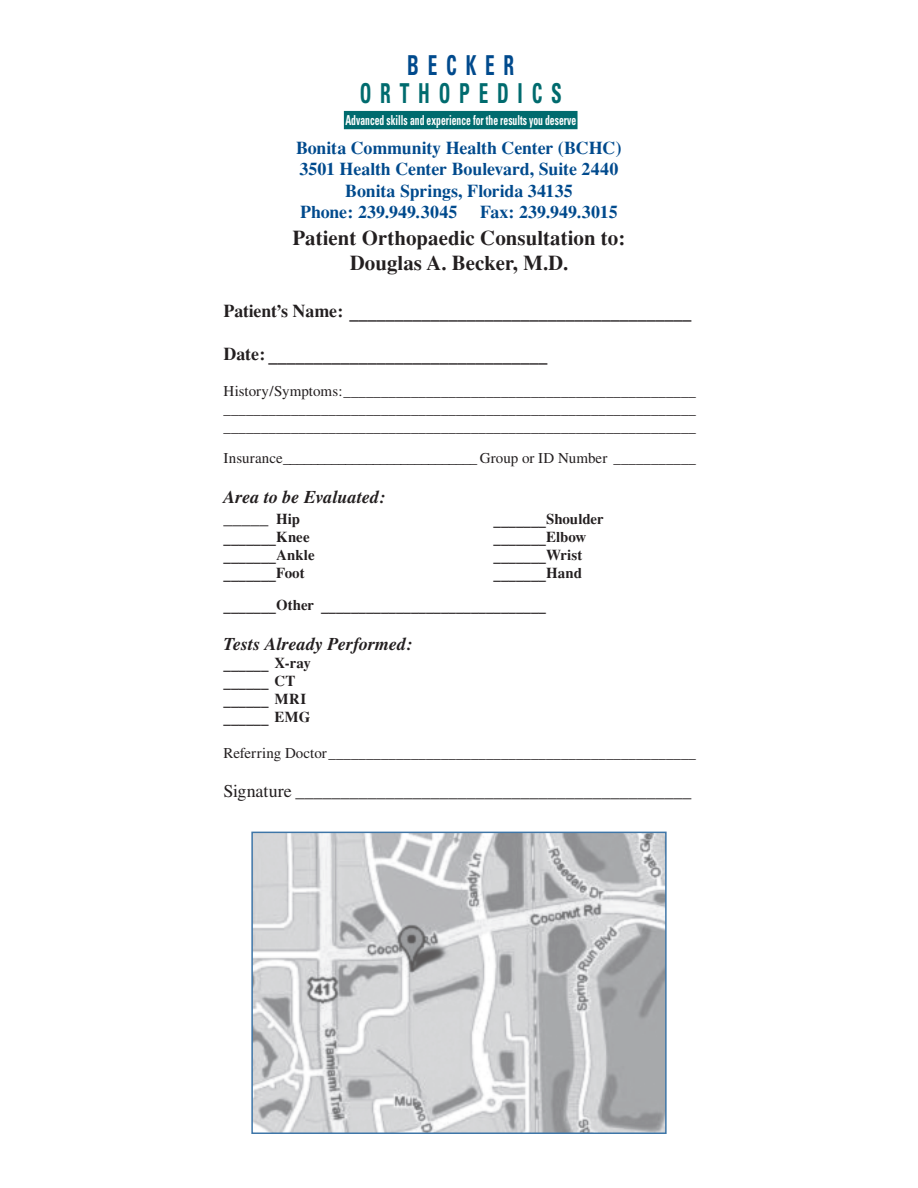
<style>
.page{position:relative;width:918px;height:1188px;background:#fff}
.page>*{position:absolute;margin:0;border:0;box-sizing:border-box;transform-origin:0 0}
.t1{font:700 condensed 27.45px "Univers";letter-spacing:.455em;color:#006b6e;scale:.7 1}
.t2{font:700 condensed 27.45px "Univers";letter-spacing:.455em;color:#004a8d;scale:.7 1}
.t3{font:700 21px/25.2px "Times";color:#231f20;text-align:center}
.t4{font:700 18px "Times";letter-spacing:-.005em;color:#004a8d}
.t5{font:700 18px "Times";letter-spacing:-.01em;color:#231f20}
.t6{font:18px "Times";letter-spacing:-.005em;color:#231f20}
.t7{font:italic 700 18px/21.6px "Times";letter-spacing:.005em;color:#231f20}
.t8{font:15px/18px "Times";color:#231f20;text-align:justify}
.t9{font:700 15px/18px "Times";color:#231f20}
.t10{font:700 condensed 13.8px "Univers";color:#fff;scale:.7 1}
.s1{font-weight:400;font-style:normal}
.s2{font-style:normal;font-size:15px}
</style>
<div class="page">
<div style="left:345px;top:112px;width:232px;height:17px;background:#006b6e"></div>
<div style="left:344px;top:111px;width:234px;height:18px;border:1px solid #006b6e"></div>
<img style="left:254px;top:835px;width:410px;height:296px">
<h1 class="t2" style="left:407px;top:48px;width:154px">BECKER</h1>
<h1 class="t1" style="left:360px;top:77px;width:290px">ORTHOPEDICS</h1>
<p class="t10" style="left:345px;top:112px;width:331px">Advanced skills and experience for the results you deserve</p>
<p class="t4" style="left:296px;top:136px;width:327px">Bonita Community Health Center (BCHC)</p>
<p class="t4" style="left:299px;top:158px;width:321px">3501 Health Center Boulevard, Suite 2440</p>
<p class="t4" style="left:345px;top:179px;width:229px">Bonita Springs, Florida 34135</p>
<p class="t4" style="left:300px;top:201px;width:159px">Phone: 239.949.3045</p>
<p class="t4" style="left:480px;top:201px;width:139px">Fax: 239.949.3015</p>
<h2 class="t3" style="left:293px;top:225px;width:334px">Patient Orthopaedic Consultation to:<br>Douglas A. Becker, M.D.</h2>
<p class="t5" style="left:224px;top:299px;width:469px">Patient’s Name: ______________________________________</p>
<p class="t5" style="left:224px;top:342px;width:325px">Date: _______________________________</p>
<p class="t8" style="left:224px;top:382px;width:474px">History/Symptoms:_______________________________________________ _______________________________________________________________ _______________________________________________________________</p>
<p class="t8" style="left:224px;top:449px;width:474px">Insurance____________________________ Group or ID Number ___________</p>
<p class="t7" style="left:224px;top:486px;width:164px">Area to be Evaluated: <span class="s1">_____</span> <span class="s2">Hip</span></p>
<p class="t9" style="left:494px;top:510px;width:112px">_______Shoulder</p>
<p class="t9" style="left:224px;top:528px;width:88px">_______Knee</p>
<p class="t9" style="left:494px;top:528px;width:94px">_______Elbow</p>
<p class="t9" style="left:224px;top:546px;width:93px">_______Ankle</p>
<p class="t9" style="left:494px;top:546px;width:90px">_______Wrist</p>
<p class="t9" style="left:224px;top:564px;width:83px">_______Foot</p>
<p class="t9" style="left:224px;top:557px;width:360px;line-height:31.5px;text-indent:270px">_______Hand _______Other ______________________________</p>
<p class="t7" style="left:224px;top:632px;width:191px">Tests Already Performed:</p>
<p class="t9" style="left:224px;top:653px;width:89px">______ X-ray ______ CT ______ MRI ______ EMG</p>
<p class="t8" style="left:224px;top:743px;width:474px">Referring Doctor_________________________________________________</p>
<p class="t6" style="left:224px;top:781px;width:469px">Signature ____________________________________________</p>
</div>
